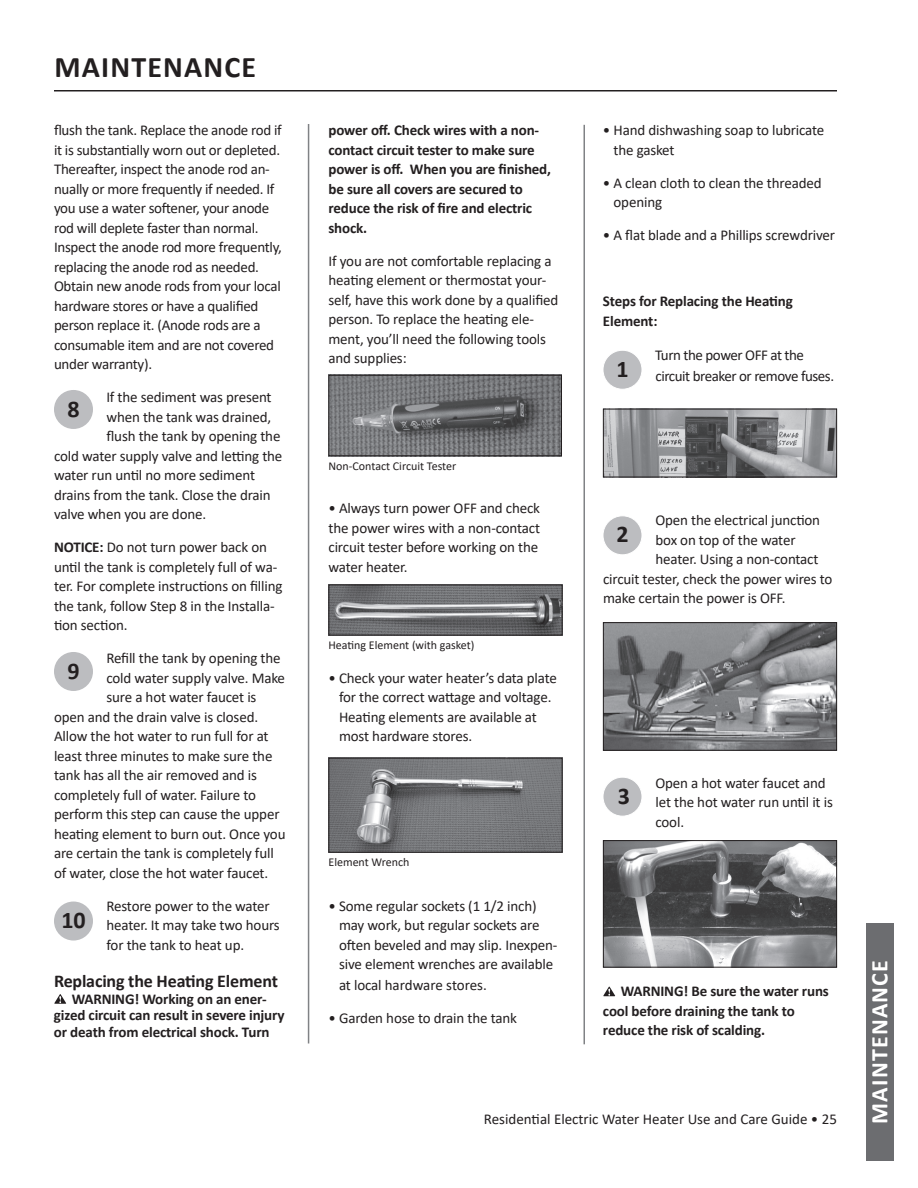
<style>
.page{position:relative;width:918px;height:1188px;background:#fff}
.page>*{position:absolute;margin:0;border:0;box-sizing:border-box;transform-origin:0 0}
.t1{font:700 30px "Calibri";letter-spacing:.04em;color:#231f20}
.t2{font:700 24px "Calibri";letter-spacing:.05em;color:#fff}
.t3{font:700 24px "Calibri";color:#231f20}
.t4{font:700 18px "Calibri";letter-spacing:-.01em;color:#231f20}
.t5{font:15px/19.5px "Calibri";letter-spacing:-.01em;color:#231f20}
.t6{font:700 15px/19.5px "Calibri";letter-spacing:-.01em;color:#231f20}
.t7{font:15px/21px "Calibri";letter-spacing:-.03em;color:#231f20}
.t8{font:12px "Calibri";color:#231f20}
.s1{font-weight:700}
</style>
<div class="page">
<hr style="left:54px;top:90px;width:783px;height:2px;background:#231f20">
<div style="left:54px;top:390px;width:39px;height:39px;background:#bcbdc0;border-radius:50%"></div>
<div style="left:54px;top:652px;width:39px;height:39px;background:#bcbdc0;border-radius:50%"></div>
<div style="left:54px;top:902px;width:39px;height:39px;background:#bcbdc0;border-radius:50%"></div>
<svg style="left:54px;top:994px;width:13px;height:10px"></svg>
<div style="left:603px;top:350px;width:39px;height:39px;background:#bcbdc0;border-radius:50%"></div>
<div style="left:603px;top:350px;width:39px;height:40px;border:1px solid #fff;border-radius:50%"></div>
<div style="left:603px;top:516px;width:39px;height:39px;background:#bcbdc0;border-radius:50%"></div>
<div style="left:603px;top:515px;width:39px;height:40px;border:1px solid #fff;border-radius:50%"></div>
<div style="left:603px;top:777px;width:39px;height:39px;background:#bcbdc0;border-radius:50%"></div>
<div style="left:603px;top:777px;width:39px;height:40px;border:1px solid #fff;border-radius:50%"></div>
<svg style="left:603px;top:986px;width:13px;height:10px"></svg>
<hr style="left:308px;top:124px;width:1px;height:919px;background:#808285">
<hr style="left:584px;top:125px;width:1px;height:919px;background:#808285">
<img style="left:605px;top:842px;width:230px;height:124px">
<div style="left:603px;top:840px;width:234px;height:128px;border:1px solid #231f20"></div>
<img style="left:605px;top:411px;width:230px;height:64px">
<div style="left:603px;top:409px;width:234px;height:68px;border:1px solid #231f20"></div>
<img style="left:605px;top:624px;width:230px;height:125px">
<div style="left:603px;top:622px;width:234px;height:129px;border:1px solid #231f20"></div>
<img style="left:330px;top:377px;width:230px;height:77px">
<div style="left:328px;top:375px;width:234px;height:81px;border:1px solid #231f20"></div>
<img style="left:330px;top:587px;width:231px;height:46px">
<div style="left:328px;top:585px;width:235px;height:50px;border:1px solid #231f20"></div>
<img style="left:330px;top:760px;width:230px;height:91px">
<div style="left:328px;top:758px;width:234px;height:95px;border:1px solid #231f20"></div>
<div style="left:866px;top:923px;width:28px;height:238px;background:#6c6d70"></div>
<h1 class="t1" style="left:55px;top:45px;width:203px">MAINTENANCE</h1>
<p class="t5" style="left:54px;top:120px;width:229px">flush the tank. Replace the anode rod if it is substantially worn out or depleted.<br>Thereafter, inspect the anode rod an&shy;nually or more frequently if needed. If you use a water softener, your anode rod will deplete faster than normal.<br>Inspect the anode rod more frequently, replacing the anode rod as needed.<br>Obtain new anode rods from your local hardware stores or have a qualified person replace it. (Anode rods are a consumable item and are not covered under warranty).</p>
<h2 class="t3" style="left:67px;top:392px;width:14px">8</h2>
<p class="t5" style="left:106px;top:387px;width:167px">If the sediment was present</p>
<p class="t5" style="left:106px;top:407px;width:166px">when the tank was drained,</p>
<p class="t5" style="left:106px;top:426px;width:176px">flush the tank by opening the</p>
<p class="t5" style="left:54px;top:446px;width:230px">cold water supply valve and letting the</p>
<p class="t5" style="left:54px;top:465px;width:203px">water run until no more sediment</p>
<p class="t5" style="left:54px;top:485px;width:218px">drains from the tank. Close the drain</p>
<p class="t5" style="left:54px;top:504px;width:154px">valve when you are done.</p>
<p class="t5" style="left:54px;top:537px;width:230px"><span class="s1">NOTICE:</span> Do not turn power back on until the tank is completely full of wa&shy;ter. For complete instructions on filling the tank, follow Step 8 in the Installa&shy;tion section.</p>
<h2 class="t3" style="left:67px;top:654px;width:14px">9</h2>
<p class="t5" style="left:106px;top:648px;width:176px">Refill the tank by opening the</p>
<p class="t5" style="left:106px;top:668px;width:180px">cold water supply valve. Make</p>
<p class="t5" style="left:106px;top:687px;width:151px">sure a hot water faucet is</p>
<p class="t5" style="left:54px;top:707px;width:206px">open and the drain valve is closed.</p>
<p class="t5" style="left:54px;top:726px;width:216px">Allow the hot water to run full for at</p>
<p class="t5" style="left:54px;top:746px;width:220px">least three minutes to make sure the</p>
<p class="t5" style="left:54px;top:765px;width:205px">tank has all the air removed and is</p>
<p class="t5" style="left:54px;top:785px;width:203px">completely full of water. Failure to</p>
<p class="t5" style="left:54px;top:804px;width:227px">perform this step can cause the upper</p>
<p class="t5" style="left:54px;top:824px;width:233px">heating element to burn out. Once you</p>
<p class="t5" style="left:54px;top:843px;width:221px">are certain the tank is completely full</p>
<p class="t5" style="left:54px;top:863px;width:216px">of water, close the hot water faucet.</p>
<h2 class="t3" style="left:61px;top:903px;width:26px">10</h2>
<p class="t5" style="left:106px;top:896px;width:175px">Restore power to the water heater. It may take two hours for the tank to heat up.</p>
<p class="t4" style="left:54px;top:969px;width:225px">Replacing the Heating Element</p>
<p class="t6" style="left:54px;top:990px;width:232px;line-height:16.5px;text-indent:18px">WARNING! Working on an ener&shy;gized circuit can result in severe injury or death from electrical shock. Turn</p>
<p class="t6" style="left:328px;top:120px;width:224px">power off. Check wires with a non&shy;contact circuit tester to make sure power is off. When you are finished, be sure all covers are secured to reduce the risk of fire and electric shock.</p>
<p class="t5" style="left:328px;top:251px;width:231px">If you are not comfortable replacing a heating element or thermostat your&shy;self, have this work done by a qualified person. To replace the heating ele&shy;ment, you’ll need the following tools and supplies:</p>
<p class="t8" style="left:328px;top:457px;width:129px">Non-Contact Circuit Tester</p>
<p class="t5" style="left:328px;top:498px;width:213px">• Always turn power OFF and check the power wires with a non-contact circuit tester before working on the water heater.</p>
<p class="t8" style="left:328px;top:637px;width:148px">Heating Element (with gasket)</p>
<p class="t5" style="left:339px;top:668px;width:219px;text-indent:-11px">• Check your water heater’s data plate for the correct wattage and voltage.<br>Heating elements are available at most hardware stores.</p>
<p class="t8" style="left:328px;top:853px;width:83px">Element Wrench</p>
<p class="t5" style="left:339px;top:896px;width:220px;text-indent:-11px">• Some regular sockets (1 1/2 inch) may work, but regular sockets are often beveled and may slip. Inexpen&shy;sive element wrenches are available</p>
<p class="t5" style="left:339px;top:975px;width:149px">at local hardware stores.</p>
<p class="t5" style="left:328px;top:1008px;width:190px">• Garden hose to drain the tank</p>
<p class="t5" style="left:614px;top:120px;width:212px;text-indent:-11px">• Hand dishwashing soap to lubricate the gasket</p>
<p class="t5" style="left:614px;top:173px;width:210px;text-indent:-11px">• A clean cloth to clean the threaded opening</p>
<p class="t5" style="left:603px;top:225px;width:234px">• A flat blade and a Phillips screwdriver</p>
<p class="t6" style="left:603px;top:291px;width:191px">Steps for Replacing the Heating<br>Element:</p>
<h2 class="t3" style="left:616px;top:352px;width:14px">1</h2>
<p class="t7" style="left:655px;top:344px;width:181px">Turn the power OFF at the circuit breaker or remove fuses.</p>
<p class="t5" style="left:655px;top:510px;width:166px">Open the electrical junction</p>
<p class="t5" style="left:656px;top:530px;width:142px">box on top of the water</p>
<p class="t5" style="left:656px;top:549px;width:165px">heater. Using a non-contact</p>
<p class="t5" style="left:603px;top:569px;width:231px">circuit tester, check the power wires to</p>
<p class="t5" style="left:603px;top:588px;width:184px">make certain the power is OFF.</p>
<h2 class="t3" style="left:616px;top:517px;width:14px">2</h2>
<h2 class="t3" style="left:618px;top:779px;width:14px">3</h2>
<p class="t5" style="left:655px;top:773px;width:179px">Open a hot water faucet and let the hot water run until it is cool.</p>
<p class="t6" style="left:603px;top:981px;width:227px;text-indent:18px">WARNING! Be sure the water runs cool before draining the tank to reduce the risk of scalding.</p>
<p class="t5" style="left:484px;top:1109px;width:355px">Residential Electric Water Heater Use and Care Guide • 25</p>
<h2 class="t2" style="left:862px;top:1124px;width:165px;rotate:-90deg">MAINTENANCE</h2>
</div>
